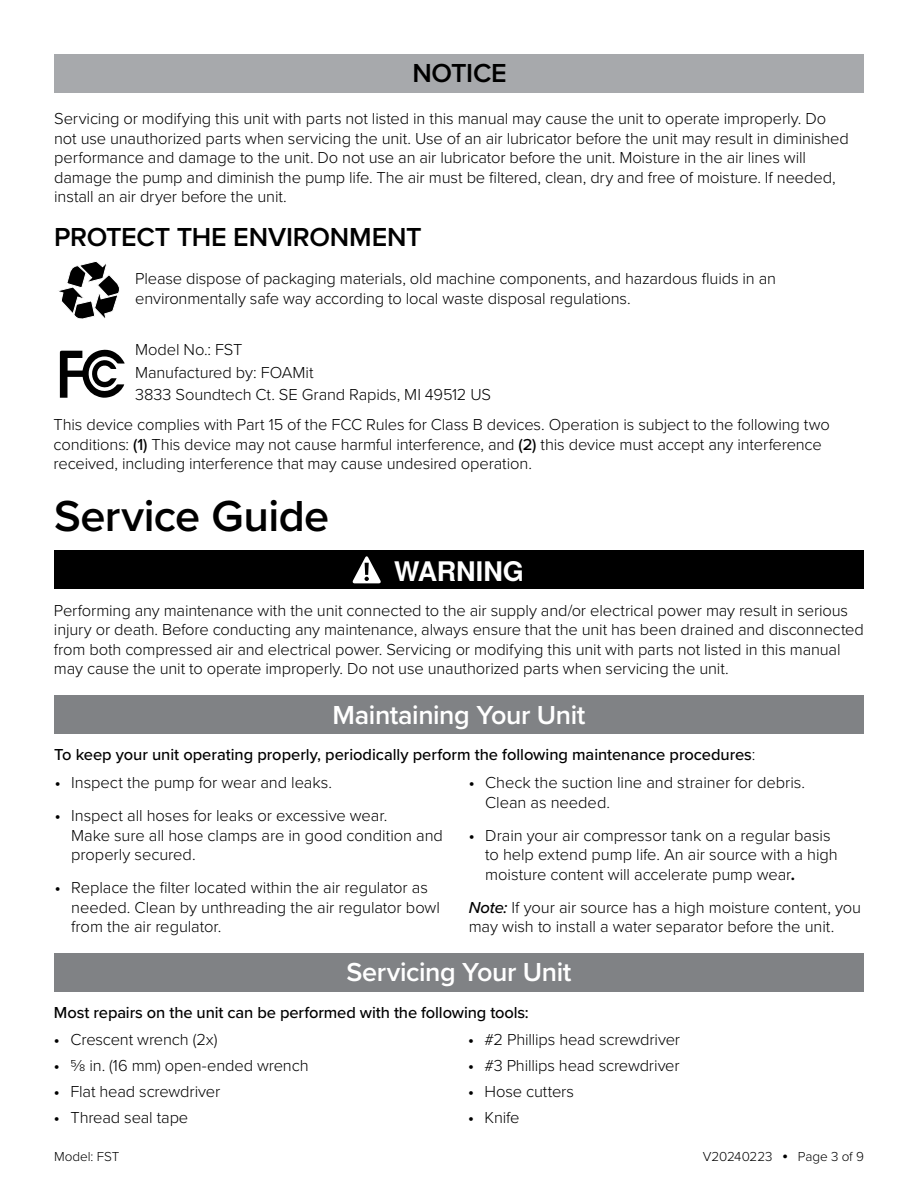
<style>
.page{position:relative;width:918px;height:1188px;background:#fff}
.page>*{position:absolute;margin:0;border:0;box-sizing:border-box;transform-origin:0 0}
.t1{font:600 45px "Proxima Nova";letter-spacing:-.01em;color:#000}
.t2{font:600 27px "Proxima Nova";letter-spacing:-.015em;color:#fff}
.t3{font:600 27px "Proxima Nova";letter-spacing:-.01em;color:#000}
.t4{font:700 27px "Te X Gyre Heros";color:#fff}
.t5{font:300 16.5px/19.5px "Proxima Nova";letter-spacing:-.01em;color:#000}
.t6{font:500 16.5px "Proxima Nova";letter-spacing:-.005em;color:#000}
.t7{font:300 13.5px "Proxima Nova";color:#000}
.s1{font-weight:500}
.s2{font-weight:300}
.s3{font-weight:600}
.s4{font-weight:700}
.s5{font-weight:500;font-style:italic}
.s6{font-family:"Futura PT";font-weight:500}
</style>
<div class="page">
<svg style="left:58px;top:261px;width:62px;height:58px"></svg>
<div style="left:54px;top:54px;width:810px;height:38px;background:#a7a9ac"></div>
<div style="left:54px;top:551px;width:809px;height:38px;background:#000"></div>
<svg style="left:352px;top:556px;width:29px;height:27px"></svg>
<div style="left:54px;top:695px;width:810px;height:38px;background:#808285"></div>
<div style="left:54px;top:954px;width:810px;height:38px;background:#808285"></div>
<svg style="left:60px;top:349px;width:65px;height:49px"></svg>
<h2 class="t3" style="left:412px;top:53px;width:96px">NOTICE</h2>
<p class="t5" style="left:54px;top:108px;width:796px">Servicing or modifying this unit with parts not listed in this manual may cause the unit to operate improperly. Do not use unauthorized parts when servicing the unit. Use of an air lubricator before the unit may result in diminished performance and damage to the unit. Do not use an air lubricator before the unit. Moisture in the air lines will damage the pump and diminish the pump life. The air must be filtered, clean, dry and free of moisture. If needed, install an air dryer before the unit.</p>
<h2 class="t3" style="left:54px;top:217px;width:369px">PROTECT THE ENVIRONMENT</h2>
<p class="t5" style="left:135px;top:268px;width:642px">Please dispose of packaging materials, old machine components, and hazardous fluids in an environmentally safe way according to local waste disposal regulations.</p>
<p class="t5" style="left:135px;top:337px;width:357px;line-height:22.8px">Model No.: FST<br>Manufactured by: FOAMit<br>3833 Soundtech Ct. SE Grand Rapids, MI 49512 US</p>
<p class="t5" style="left:54px;top:414px;width:778px">This device complies with Part 15 of the FCC Rules for Class B devices. Operation is subject to the following two conditions: <span class="s1">(1)</span> This device may not cause harmful interference, and <span class="s1">(2)</span> this device must accept any interference received, including interference that may cause undesired operation.</p>
<h1 class="t1" style="left:54px;top:483px;width:277px">Service Guide</h1>
<h2 class="t4" style="left:394px;top:551px;width:131px">WARNING</h2>
<p class="t5" style="left:54px;top:599px;width:811px">Performing any maintenance with the unit connected to the air supply and/or electrical power may result in serious injury or death. Before conducting any maintenance, always ensure that the unit has been drained and disconnected from both compressed air and electrical power. Servicing or modifying this unit with parts not listed in this manual may cause the unit to operate improperly. Do not use unauthorized parts when servicing the unit.</p>
<h2 class="t2" style="left:333px;top:694px;width:254px">Maintaining Your Unit</h2>
<p class="t6" style="left:54px;top:742px;width:703px">To keep your unit operating properly, periodically perform the following maintenance procedures<span class="s2">:</span></p>
<p class="t5" style="left:55px;top:772px;width:279px"><span class="s3">•</span> Inspect the pump for wear and leaks.</p>
<p class="t5" style="left:71px;top:805px;width:373px;text-indent:-16px"><span class="s3">•</span> Inspect all hoses for leaks or excessive wear.<br>Make sure all hose clamps are in good condition and properly secured.</p>
<p class="t5" style="left:71px;top:877px;width:370px;text-indent:-16px"><span class="s3">•</span> Replace the filter located within the air regulator as needed. Clean by unthreading the air regulator bowl from the air regulator.</p>
<p class="t5" style="left:485px;top:772px;width:321px;text-indent:-16px"><span class="s3">•</span> Check the suction line and strainer for debris.<br>Clean as needed.</p>
<p class="t5" style="left:485px;top:825px;width:354px;text-indent:-16px"><span class="s3">•</span> Drain your air compressor tank on a regular basis to help extend pump life. An air source with a high moisture content will accelerate pump wear<span class="s4">.</span></p>
<p class="t5" style="left:469px;top:897px;width:394px"><span class="s5">Note:</span> If your air source has a high moisture content, you may wish to install a water separator before the unit.</p>
<h2 class="t2" style="left:347px;top:952px;width:226px">Servicing Your Unit</h2>
<p class="t6" style="left:54px;top:1001px;width:476px">Most repairs on the unit can be performed with the following tools:</p>
<p class="t5" style="left:54px;top:1028px;width:165px"><span class="s3">•</span> Crescent wrench (2x)</p>
<p class="t5" style="left:54px;top:1055px;width:256px"><span class="s3">•</span> 5/8 in. (16 mm) open-ended wrench</p>
<p class="t5" style="left:54px;top:1081px;width:168px"><span class="s3">•</span> Flat head screwdriver</p>
<p class="t5" style="left:54px;top:1107px;width:136px"><span class="s3">•</span> Thread seal tape</p>
<p class="t5" style="left:468px;top:1028px;width:214px"><span class="s3">•</span> #2 Phillips head screwdriver</p>
<p class="t5" style="left:468px;top:1055px;width:213px"><span class="s3">•</span> #3 Phillips head screwdriver</p>
<p class="t5" style="left:468px;top:1081px;width:108px"><span class="s3">•</span> Hose cutters</p>
<p class="t5" style="left:468px;top:1107px;width:53px"><span class="s3">•</span> Knife</p>
<p class="t7" style="left:54px;top:1146px;width:67px">Model: FST</p>
<p class="t7" style="left:703px;top:1146px;width:163px">V20240223 <span class="s6">•</span> Page 3 of 9</p>
</div>
